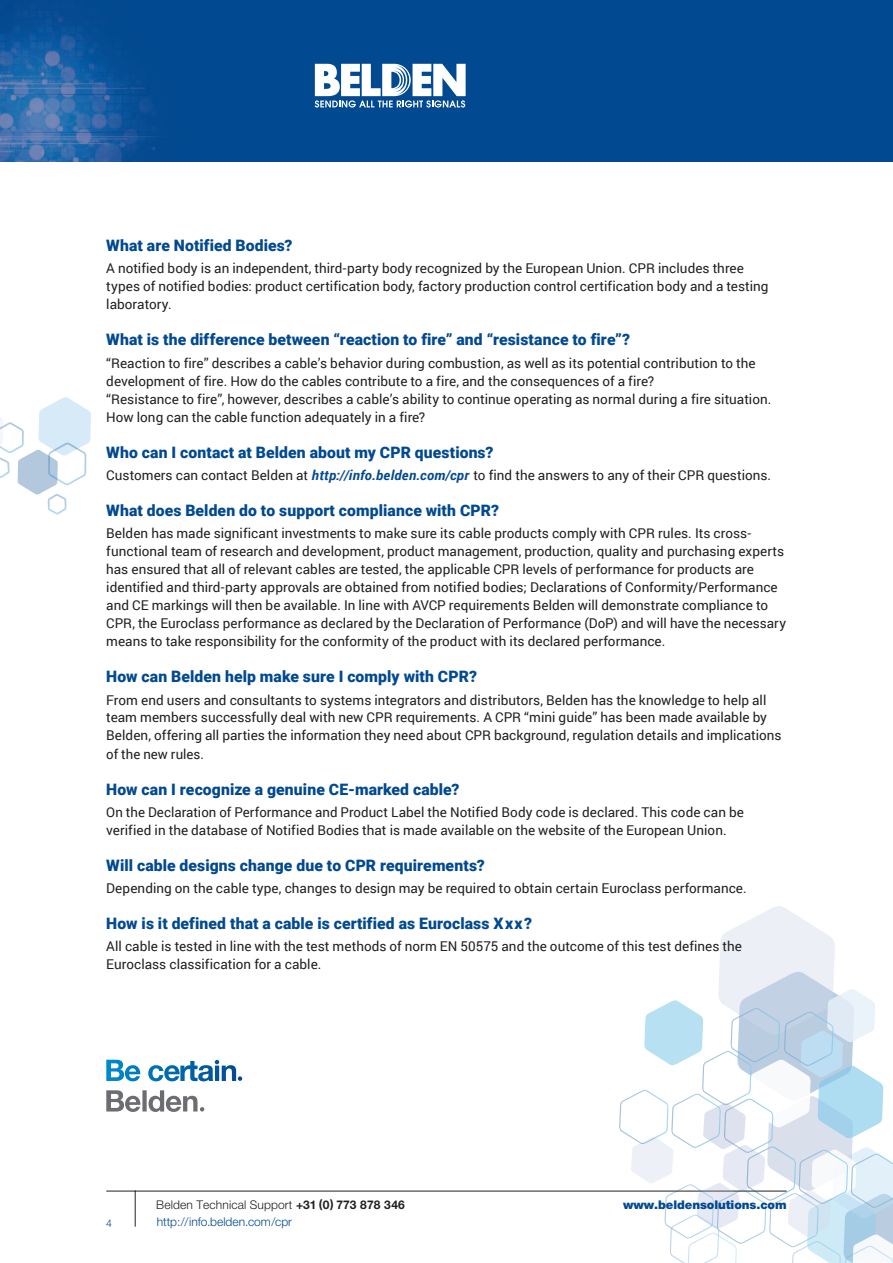
<style>
.page{position:relative;width:893px;height:1263px;background:#fff}
.page>*{position:absolute;margin:0;border:0;box-sizing:border-box;transform-origin:0 0}
.t1{font:900 15.75px "Roboto";letter-spacing:.005em;color:#014990}
.t2{font:13.5px/18px "Roboto";color:#231f20}
.t3{font:300 12px "Helvetica Neue";letter-spacing:.01em;color:#231f20}
.t4{font:300 12px "Helvetica Neue";color:#014990}
.t5{font:900 12px "Helvetica Neue";letter-spacing:-.005em;color:#014990}
.t6{font:300 10.5px "Helvetica Neue";color:#014990}
.s1{font-weight:700;font-style:italic;color:#014990}
.s2{font-weight:700}
</style>
<div class="page">
<hr style="left:135px;top:1191px;width:1px;height:35px;background:#231f20">
<svg style="left:106px;top:1191px;width:29px;height:1px"></svg>
<hr style="left:135px;top:1191px;width:652px;height:1px;background:#231f20">
<svg style="left:618px;top:906px;width:275px;height:357px"></svg>
<div style="left:0;top:0;width:893px;height:162px;background:#014990"></div>
<img style="left:0;top:6px;width:159px;height:156px">
<svg style="left:315px;top:64px;width:151px;height:44px"></svg>
<svg style="left:106px;top:1090px;width:98px;height:22px"></svg>
<svg style="left:106px;top:1060px;width:136px;height:21px"></svg>
<svg style="left:0;top:397px;width:91px;height:118px"></svg>
<p class="t1" style="left:106px;top:235px;width:188px">What are Notified Bodies?</p>
<p class="t2" style="left:106px;top:259px;width:664px">A notified body is an independent, third-party body recognized by the European Union. CPR includes three types of notified bodies: product certification body, factory production control certification body and a testing laboratory.</p>
<p class="t1" style="left:106px;top:329px;width:525px">What is the difference between “reaction to fire” and “resistance to fire”?</p>
<p class="t2" style="left:106px;top:353px;width:667px">“Reaction to fire” describes a cable’s behavior during combustion, as well as its potential contribution to the development of fire. How do the cables contribute to a fire, and the consequences of a fire?<br>“Resistance to fire”, however, describes a cable’s ability to continue operating as normal during a fire situation.<br>How long can the cable function adequately in a fire?</p>
<p class="t1" style="left:106px;top:441px;width:389px">Who can I contact at Belden about my CPR questions?</p>
<p class="t2" style="left:106px;top:466px;width:666px">Customers can contact Belden at <span class="s1">http://info.belden.com/cpr</span> to find the answers to any of their CPR questions.</p>
<p class="t1" style="left:106px;top:499px;width:394px">What does Belden do to support compliance with CPR?</p>
<p class="t2" style="left:106px;top:524px;width:681px">Belden has made significant investments to make sure its cable products comply with CPR rules. Its cross&shy;functional team of research and development, product management, production, quality and purchasing experts has ensured that all of relevant cables are tested, the applicable CPR levels of performance for products are identified and third-party approvals are obtained from notified bodies; Declarations of Conformity/Performance and CE markings will then be available. In line with AVCP requirements Belden will demonstrate compliance to CPR, the Euroclass performance as declared by the Declaration of Performance (DoP) and will have the necessary means to take responsibility for the conformity of the product with its declared performance.</p>
<p class="t1" style="left:106px;top:666px;width:372px">How can Belden help make sure I comply with CPR?</p>
<p class="t2" style="left:106px;top:690px;width:677px">From end users and consultants to systems integrators and distributors, Belden has the knowledge to help all team members successfully deal with new CPR requirements. A CPR “mini guide” has been made available by Belden, offering all parties the information they need about CPR background, regulation details and implications of the new rules.</p>
<p class="t1" style="left:106px;top:778px;width:355px">How can I recognize a genuine CE-marked cable?</p>
<p class="t2" style="left:106px;top:802px;width:639px">On the Declaration of Performance and Product Label the Notified Body code is declared. This code can be verified in the database of Notified Bodies that is made available on the website of the European Union.</p>
<p class="t1" style="left:106px;top:854px;width:380px">Will cable designs change due to CPR requirements?</p>
<p class="t2" style="left:106px;top:879px;width:642px">Depending on the cable type, changes to design may be required to obtain certain Euroclass performance.</p>
<p class="t1" style="left:106px;top:912px;width:427px">How is it defined that a cable is certified as Euroclass Xxx?</p>
<p class="t2" style="left:106px;top:937px;width:637px">All cable is tested in line with the test methods of norm EN 50575 and the outcome of this test defines the<br>Euroclass classification for a cable.</p>
<p class="t6" style="left:106px;top:1216px;width:7px">4</p>
<p class="t3" style="left:156px;top:1197px;width:250px">Belden Technical Support <span class="s2">+31 (0) 773 878 346</span></p>
<p class="t4" style="left:157px;top:1215px;width:137px">http://info.belden.com/cpr</p>
<p class="t5" style="left:623px;top:1197px;width:165px">www.beldensolutions.com</p>
</div>
